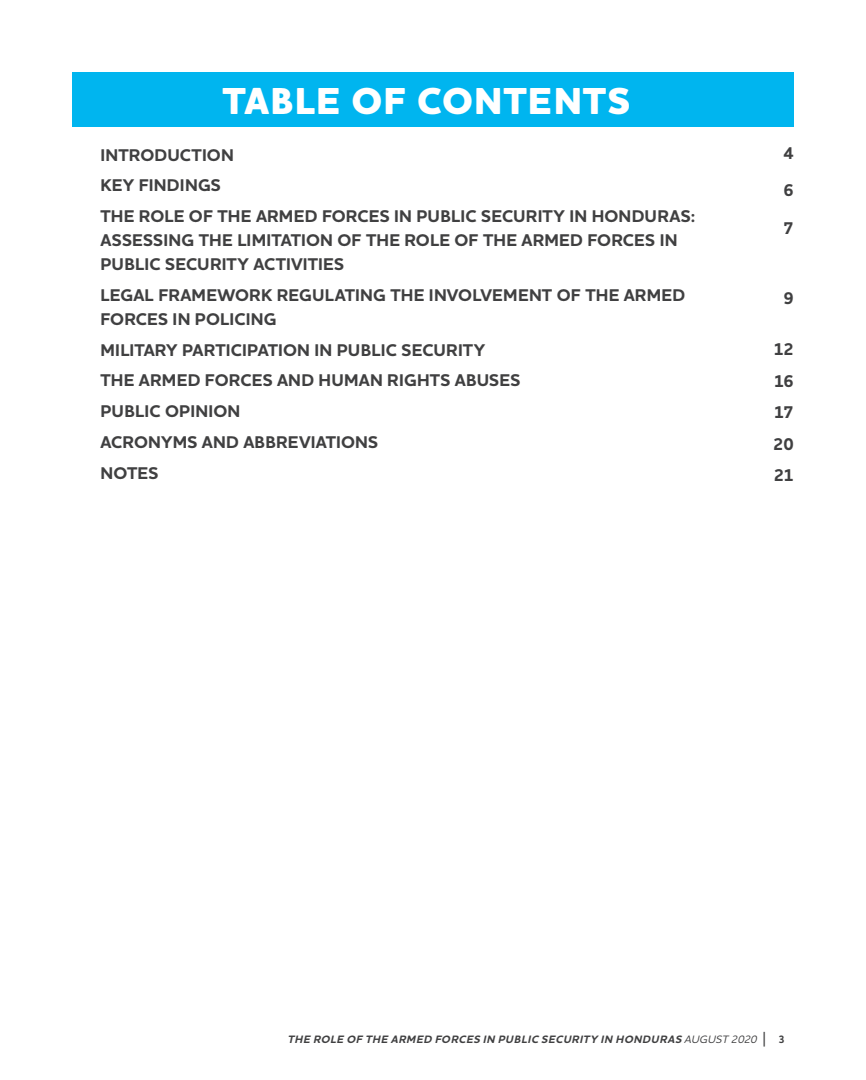
<style>
.page{position:relative;width:866px;height:1080px;background:#fff}
.page>*{position:absolute;margin:0;border:0;box-sizing:border-box;transform-origin:0 0}
.t1{font:800 38.25px "Houschka Alt Pro";letter-spacing:.025em;color:#fff}
.t2{font:700 17.25px/30.8px "Houschka Alt Pro";letter-spacing:.01em;color:#404041}
.t3{font:italic 700 10.95px "Houschka Alt Pro";color:#404041}
.s1{font-weight:500}
.s2{font-weight:500;font-style:normal;font-size:16.35px}
.s3{font-style:normal}
</style>
<div class="page">
<div style="left:72px;top:72px;width:721px;height:55px;background:#00b5ef"></div>
<h1 class="t1" style="left:222px;top:78px;width:409px">TABLE OF CONTENTS</h1>
<p class="t2" style="left:100px;top:141px;width:596px">INTRODUCTION<br>KEY FINDINGS<br>THE ROLE OF THE ARMED FORCES IN PUBLIC SECURITY IN HONDURAS:</p>
<p class="t2" style="left:100px;top:229px;width:578px;line-height:24px">ASSESSING THE LIMITATION OF THE ROLE OF THE ARMED FORCES IN<br>PUBLIC SECURITY ACTIVITIES</p>
<p class="t2" style="left:100px;top:284px;width:586px;line-height:24px">LEGAL FRAMEWORK REGULATING THE INVOLVEMENT OF THE ARMED<br>FORCES IN POLICING</p>
<p class="t2" style="left:100px;top:336px;width:421px">MILITARY PARTICIPATION IN PUBLIC SECURITY<br>THE ARMED FORCES AND HUMAN RIGHTS ABUSES<br>PUBLIC OPINION<br>ACRONYMS AND ABBREVIATIONS<br>NOTES</p>
<p class="t2" style="left:783px;top:135px;width:12px;line-height:37.5px;text-align:justify">4<br>6<br>7</p>
<p class="t2" style="left:783px;top:284px;width:12px">9</p>
<p class="t2" style="left:773px;top:335px;width:22px;line-height:31.5px;text-align:justify">12<br>16<br>17<br>20<br>21</p>
<p class="t3" style="left:287px;top:1035px;width:499px">THE ROLE OF THE ARMED FORCES IN PUBLIC SECURITY IN HONDURAS <span class="s1">AUGUST 2020</span> <span class="s2">|</span> <span class="s3">3</span></p>
</div>
